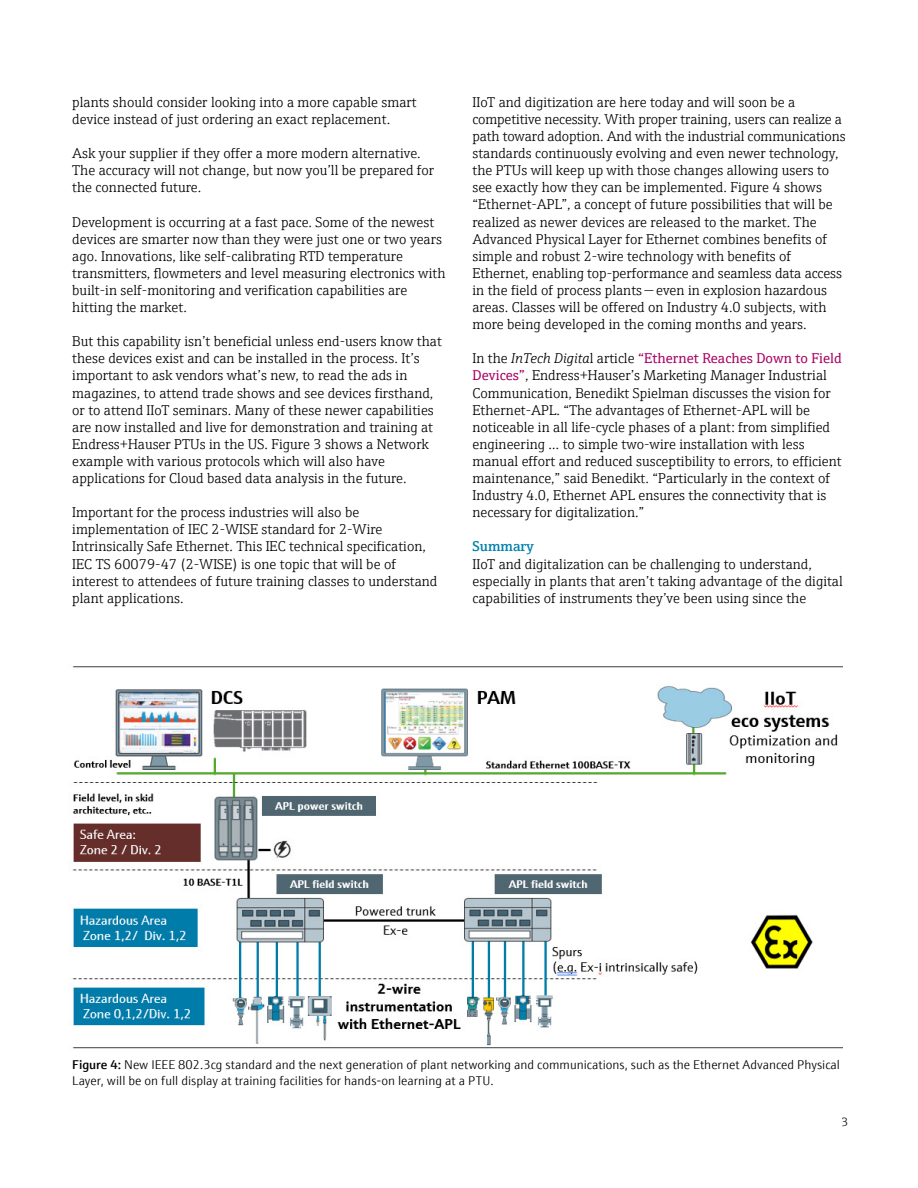
<style>
.page{position:relative;width:918px;height:1188px;background:#fff}
.page>*{position:absolute;margin:0;border:0;box-sizing:border-box;transform-origin:0 0}
.t1{font:300 14.25px/17.1px "E+H Serif";color:#000}
.t2{font:600 14.25px "E+H Serif";color:#0081ad}
.t3{font:300 12.75px/15.3px "E+H Sans";color:#000}
.t4{font:300 12px "E+H Serif";color:#000}
.s1{font-style:italic}
.s2{font-weight:400;color:#a70063}
.s3{font-weight:600}
</style>
<div class="page">
<img style="left:70px;top:666px;width:773px;height:383px">
<p class="t1" style="left:72px;top:92px;width:346px">plants should consider looking into a more capable smart device instead of just ordering an exact replacement.</p>
<p class="t1" style="left:72px;top:144px;width:363px">Ask your supplier if they offer a more modern alternative.<br>The accuracy will not change, but now you’ll be prepared for the connected future.</p>
<p class="t1" style="left:72px;top:212px;width:375px">Development is occurring at a fast pace. Some of the newest devices are smarter now than they were just one or two years ago. Innovations, like self-calibrating RTD temperature transmitters, flowmeters and level measuring electronics with built-in self-monitoring and verification capabilities are hitting the market.</p>
<p class="t1" style="left:72px;top:332px;width:371px">But this capability isn’t beneficial unless end-users know that these devices exist and can be installed in the process. It’s important to ask vendors what’s new, to read the ads in magazines, to attend trade shows and see devices firsthand, or to attend IIoT seminars. Many of these newer capabilities are now installed and live for demonstration and training at Endress+Hauser PTUs in the US. Figure 3 shows a Network example with various protocols which will also have applications for Cloud based data analysis in the future.</p>
<p class="t1" style="left:72px;top:503px;width:367px">Important for the process industries will also be implementation of IEC 2-WISE standard for 2-Wire Intrinsically Safe Ethernet. This IEC technical specification, IEC TS 60079-47 (2-WISE) is one topic that will be of interest to attendees of future training classes to understand plant applications.</p>
<p class="t1" style="left:472px;top:92px;width:375px">IIoT and digitization are here today and will soon be a competitive necessity. With proper training, users can realize a path toward adoption. And with the industrial communications standards continuously evolving and even newer technology, the PTUs will keep up with those changes allowing users to see exactly how they can be implemented. Figure 4 shows “Ethernet-APL”, a concept of future possibilities that will be realized as newer devices are released to the market. The Advanced Physical Layer for Ethernet combines benefits of simple and robust 2-wire technology with benefits of Ethernet, enabling top-performance and seamless data access in the field of process plants — even in explosion hazardous areas. Classes will be offered on Industry 4.0 subjects, with more being developed in the coming months and years.</p>
<p class="t1" style="left:472px;top:349px;width:371px">In the <span class="s1">InTech Digita</span>l article <span class="s2">“Ethernet Reaches Down to Field Devices”</span>, Endress+Hauser’s Marketing Manager Industrial Communication, Benedikt Spielman discusses the vision for Ethernet-APL. “The advantages of Ethernet-APL will be noticeable in all life-cycle phases of a plant: from simplified engineering … to simple two-wire installation with less manual effort and reduced susceptibility to errors, to efficient maintenance,” said Benedikt. “Particularly in the context of Industry 4.0, Ethernet APL ensures the connectivity that is necessary for digitalization.”</p>
<p class="t2" style="left:472px;top:536px;width:63px">Summary</p>
<p class="t1" style="left:472px;top:554px;width:372px">IIoT and digitalization can be challenging to understand, especially in plants that aren’t taking advantage of the digital capabilities of instruments they’ve been using since the</p>
<p class="t3" style="left:72px;top:1057px;width:769px"><span class="s3">Figure 4:</span> New IEEE 802.3cg standard and the next generation of plant networking and communications, such as the Ethernet Advanced Physical<br>Layer, will be on full display at training facilities for hands-on learning at a PTU.</p>
<p class="t4" style="left:841px;top:1113px;width:8px">3</p>
</div>
